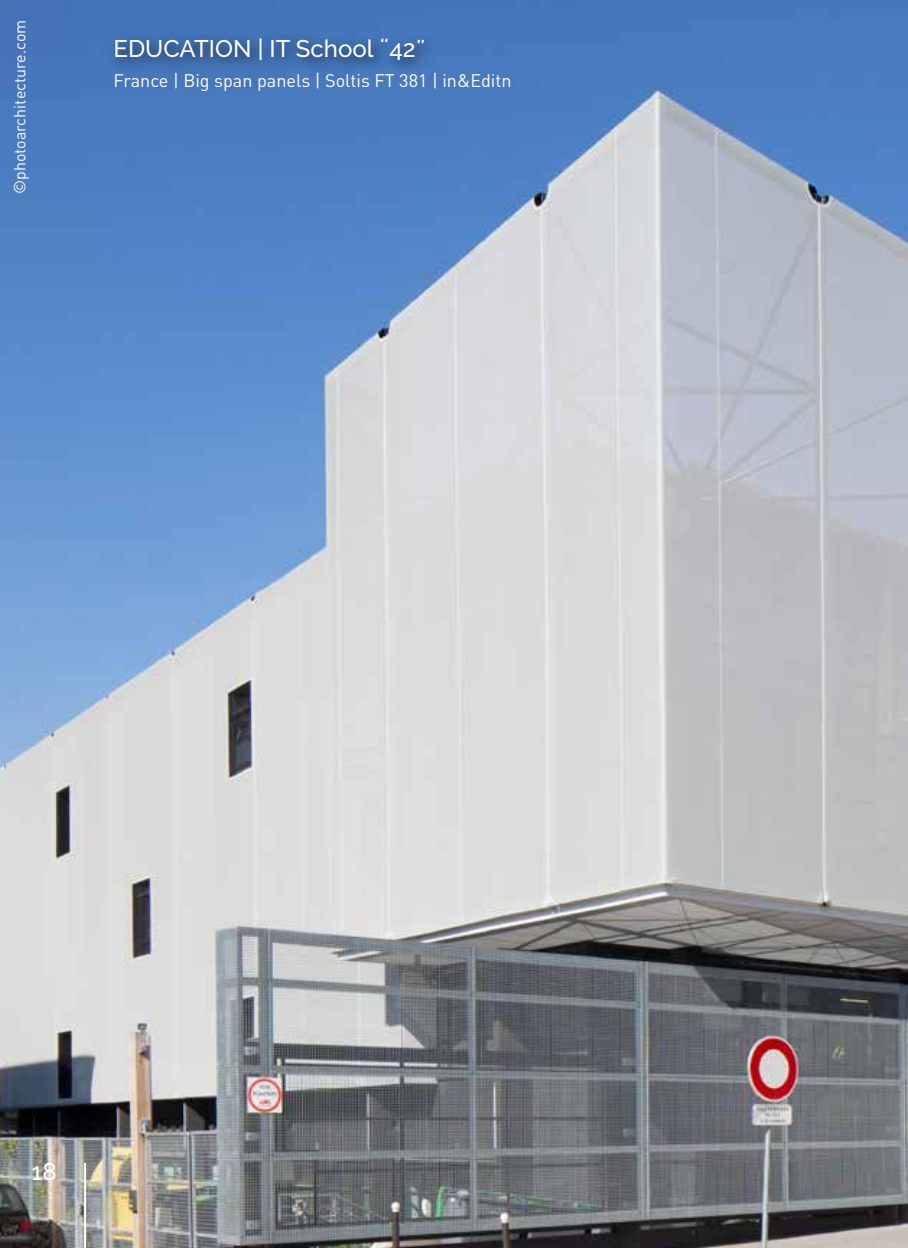
<style>
.page{position:relative;width:908px;height:1248px;background:#fff}
.page>*{position:absolute;margin:0;border:0;box-sizing:border-box;transform-origin:0 0}
.t1{font:500 24px "Raleway";color:#fff}
.t2{font:18px "DIN Pro";color:#fff}
.t3{font:16px "DIN Pro";color:#fff}
.s1{font-family:"DIN Pro";font-weight:400}
</style>
<div class="page">
<img style="left:0;top:0;width:907px;height:1247px">
<div style="left:108px;top:31px;width:332px;height:44px;background:#000;opacity:.75"></div>
<hr style="left:84px;top:1162px;width:2px;height:85px;background:#fff">
<p class="t3" style="left:7px;top:194px;width:176px;rotate:-90deg">©photoarchitecture.com</p>
<h1 class="t1" style="left:113px;top:34px;width:314px">EDUCATION | IT School <span class="s1">“</span>42<span class="s1">”</span></h1>
<p class="t2" style="left:113px;top:66px;width:399px">France | Big span panels | Soltis FT 381 | in&amp;Editn</p>
<h1 class="t1" style="left:32px;top:1157px;width:27px">18</h1>
</div>
